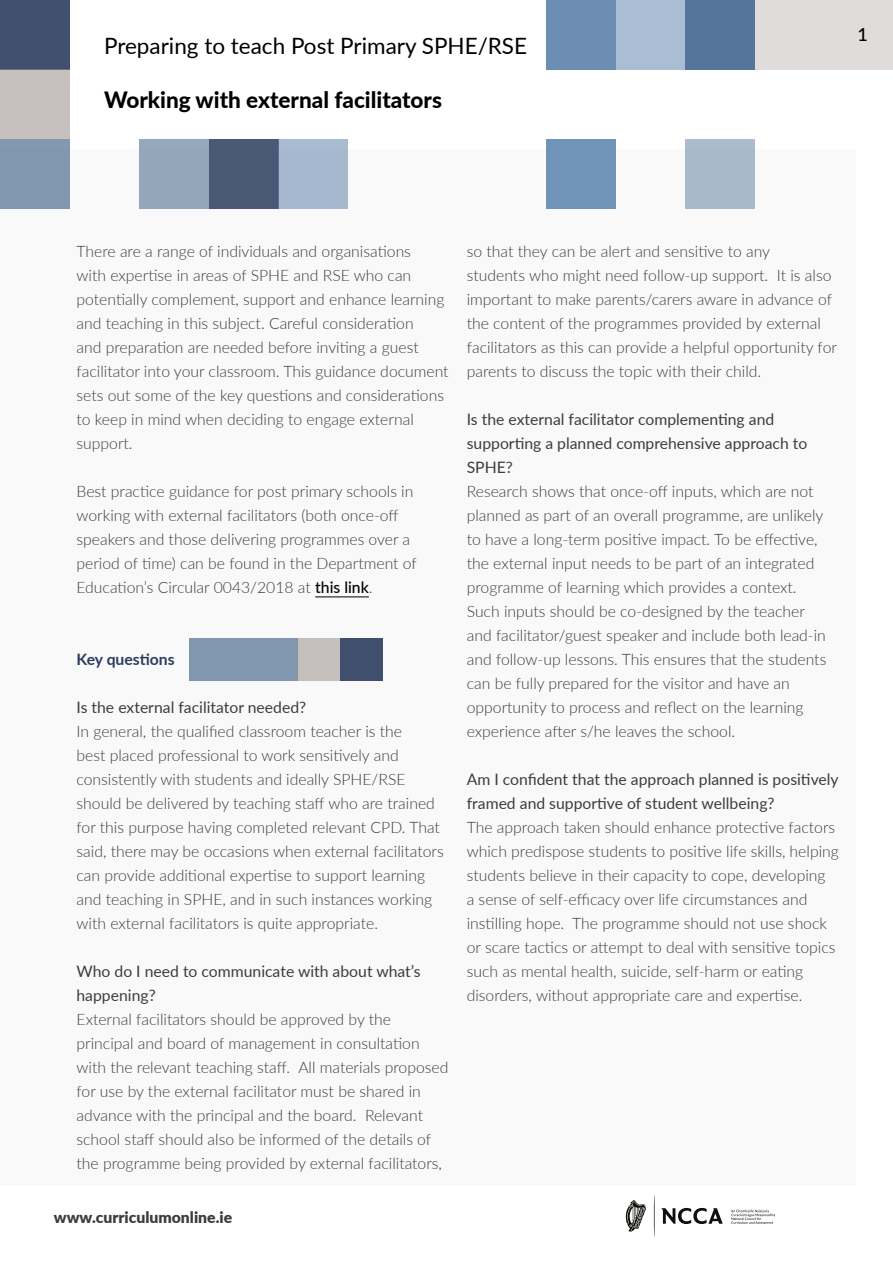
<style>
.page{position:relative;width:893px;height:1263px;background:#fff}
.page>*{position:absolute;margin:0;border:0;box-sizing:border-box;transform-origin:0 0}
.t1{font:22.5px "Lato";color:#000}
.t2{font:800 22.5px "Lato";color:#000}
.t3{font:500 18px "Lato";color:#000}
.t4{font:300 15.75px/24px "Lato";color:#3c3c3b}
.t5{font:15.75px/24px "Lato";color:#3c3c3b}
.t6{font:900 15.75px "Lato";color:#3c3c3b}
.t7{font:700 15.75px "Lato";color:#2d3d60}
.s1{font-weight:500;color:#000}
</style>
<div class="page">
<div style="left:0;top:150px;width:856px;height:1036px;background:#faf9f9"></div>
<svg style="left:654px;top:1196px;width:1px;height:40px"></svg>
<svg style="left:626px;top:1200px;width:20px;height:31px"></svg>
<svg style="left:661px;top:1208px;width:62px;height:16px"></svg>
<svg style="left:731px;top:1209px;width:44px;height:15px"></svg>
<div style="left:546px;top:139px;width:70px;height:69px;background:#7093b8"></div>
<div style="left:0;top:0;width:70px;height:70px;background:#425070"></div>
<div style="left:755px;top:0;width:137px;height:69px;background:#dfdcdb"></div>
<div style="left:209px;top:139px;width:69px;height:70px;background:#4a5775"></div>
<div style="left:278px;top:139px;width:70px;height:69px;background:#a5b8cd"></div>
<div style="left:139px;top:139px;width:70px;height:70px;background:#93a6ba"></div>
<div style="left:616px;top:0;width:69px;height:69px;background:#aabed3"></div>
<div style="left:0;top:139px;width:70px;height:70px;background:#8197af"></div>
<div style="left:546px;top:0;width:70px;height:69px;background:#6a8db2"></div>
<div style="left:685px;top:0;width:70px;height:69px;background:#54769b"></div>
<div style="left:0;top:69px;width:70px;height:70px;background:#c6c1bf"></div>
<div style="left:685px;top:139px;width:70px;height:69px;background:#a9b9cc"></div>
<hr style="left:315px;top:596px;width:54px;height:1px;background:#000">
<div style="left:189px;top:638px;width:109px;height:42px;background:#8197af"></div>
<div style="left:340px;top:638px;width:43px;height:42px;background:#414f6e"></div>
<div style="left:298px;top:638px;width:42px;height:42px;background:#c4bebc"></div>
<h1 class="t1" style="left:104px;top:30px;width:425px">Preparing to teach Post Primary SPHE/RSE</h1>
<h1 class="t2" style="left:104px;top:83px;width:339px">Working with external facilitators</h1>
<p class="t3" style="left:857px;top:21px;width:12px">1</p>
<p class="t4" style="left:77px;top:239px;width:374px">There are a range of individuals and organisations<br>with expertise in areas of SPHE and RSE who can potentially complement, support and enhance learning and teaching in this subject. Careful consideration<br>and preparation are needed before inviting a guest facilitator into your classroom. This guidance document sets out some of the key questions and considerations to keep in mind when deciding to engage external support.</p>
<p class="t4" style="left:77px;top:479px;width:342px">Best practice guidance for post primary schools in working with external facilitators (both once-off speakers and those delivering programmes over a period of time) can be found in the Department of Education’s Circular 0043/2018 at <span class="s1">this link</span>.</p>
<p class="t7" style="left:77px;top:648px;width:100px">Key questions</p>
<p class="t5" style="left:77px;top:695px;width:231px">Is the external facilitator needed?</p>
<p class="t4" style="left:77px;top:719px;width:369px">In general, the qualified classroom teacher is the<br>best placed professional to work sensitively and consistently with students and ideally SPHE/RSE should be delivered by teaching staff who are trained for this purpose having completed relevant CPD. That said, there may be occasions when external facilitators can provide additional expertise to support learning and teaching in SPHE, and in such instances working with external facilitators is quite appropriate.</p>
<p class="t5" style="left:77px;top:959px;width:346px">Who do I need to communicate with about what’s happening?</p>
<p class="t4" style="left:77px;top:1007px;width:373px">External facilitators should be approved by the principal and board of management in consultation with the relevant teaching staff. All materials proposed for use by the external facilitator must be shared in advance with the principal and the board. Relevant school staff should also be informed of the details of the programme being provided by external facilitators,</p>
<p class="t6" style="left:54px;top:1206px;width:180px">www.curriculumonline.ie</p>
<p class="t4" style="left:467px;top:239px;width:372px">so that they can be alert and sensitive to any<br>students who might need follow-up support. It is also important to make parents/carers aware in advance of the content of the programmes provided by external facilitators as this can provide a helpful opportunity for parents to discuss the topic with their child.</p>
<p class="t5" style="left:467px;top:407px;width:342px">Is the external facilitator complementing and supporting a planned comprehensive approach to<br>SPHE?</p>
<p class="t4" style="left:467px;top:479px;width:361px">Research shows that once-off inputs, which are not planned as part of an overall programme, are unlikely to have a long-term positive impact. To be effective, the external input needs to be part of an integrated programme of learning which provides a context.<br>Such inputs should be co-designed by the teacher and facilitator/guest speaker and include both lead-in and follow-up lessons. This ensures that the students can be fully prepared for the visitor and have an opportunity to process and reflect on the learning experience after s/he leaves the school.</p>
<p class="t5" style="left:467px;top:767px;width:373px">Am I confident that the approach planned is positively framed and supportive of student wellbeing?</p>
<p class="t4" style="left:467px;top:815px;width:374px">The approach taken should enhance protective factors which predispose students to positive life skills, helping students believe in their capacity to cope, developing<br>a sense of self-efficacy over life circumstances and instilling hope. The programme should not use shock or scare tactics or attempt to deal with sensitive topics such as mental health, suicide, self-harm or eating disorders, without appropriate care and expertise.</p>
</div>
